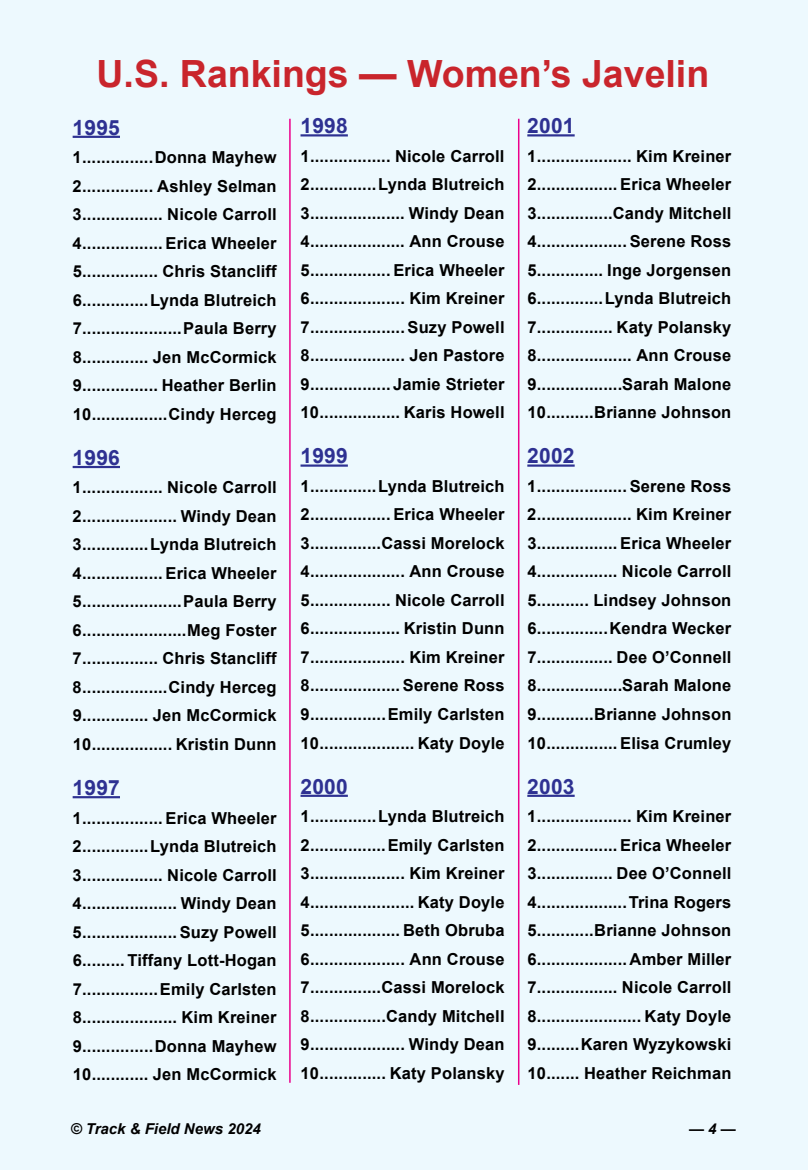
<style>
.page{position:relative;width:808px;height:1170px;background:#fff}
.page>*{position:absolute;margin:0;border:0;box-sizing:border-box;transform-origin:0 0}
.t1{font:700 37.5px "Arial";color:#c9252c}
.t2{font:700 21px "Arial";letter-spacing:.01em;color:#2e3192}
.t3{font:700 16.5px/28.5px "Arial";letter-spacing:.01em;color:#000;text-align:justify}
.t4{font:italic 700 15px "Arial";color:#000}
</style>
<div class="page">
<div style="left:0;top:0;width:808px;height:1169px;background:#edf9fe"></div>
<hr style="left:289px;top:119px;width:2px;height:963px;background:#ec008c">
<hr style="left:518px;top:119px;width:1px;height:965px;background:#ec008c">
<hr style="left:73px;top:136px;width:47px;height:2px;background:#2e3192">
<hr style="left:73px;top:466px;width:47px;height:2px;background:#2e3192">
<hr style="left:73px;top:796px;width:47px;height:2px;background:#2e3192">
<hr style="left:300px;top:134px;width:48px;height:2px;background:#2e3192">
<hr style="left:300px;top:464px;width:48px;height:2px;background:#2e3192">
<hr style="left:300px;top:794px;width:48px;height:2px;background:#2e3192">
<hr style="left:527px;top:134px;width:48px;height:2px;background:#2e3192">
<hr style="left:527px;top:464px;width:48px;height:2px;background:#2e3192">
<hr style="left:527px;top:794px;width:48px;height:2px;background:#2e3192">
<h1 class="t1" style="left:97px;top:49px;width:614px">U.S. Rankings — Women’s Javelin</h1>
<p class="t2" style="left:73px;top:113px;width:49px">1995</p>
<p class="t3" style="left:73px;top:144px;width:206px">1...............Donna Mayhew 2............... Ashley Selman 3................. Nicole Carroll 4................. Erica Wheeler 5................ Chris Stancliff 6..............Lynda Blutreich 7.....................Paula Berry 8.............. Jen McCormick 9................ Heather Berlin 10................Cindy Herceg</p>
<p class="t2" style="left:73px;top:443px;width:49px">1996</p>
<p class="t3" style="left:73px;top:474px;width:206px">1................. Nicole Carroll 2.................... Windy Dean 3..............Lynda Blutreich 4................. Erica Wheeler 5.....................Paula Berry 6......................Meg Foster 7................ Chris Stancliff 8..................Cindy Herceg 9.............. Jen McCormick 10................. Kristin Dunn</p>
<p class="t2" style="left:73px;top:773px;width:49px">1997</p>
<p class="t3" style="left:73px;top:804px;width:206px">1................. Erica Wheeler 2..............Lynda Blutreich 3................. Nicole Carroll 4.................... Windy Dean 5....................Suzy Powell 6......... Tiffany Lott-Hogan 7................Emily Carlsten 8.................... Kim Kreiner 9...............Donna Mayhew 10............ Jen McCormick</p>
<p class="t2" style="left:300px;top:112px;width:49px">1998</p>
<p class="t3" style="left:300px;top:142px;width:206px">1................. Nicole Carroll 2..............Lynda Blutreich 3.................... Windy Dean 4.................... Ann Crouse 5................. Erica Wheeler 6.................... Kim Kreiner 7....................Suzy Powell 8.................... Jen Pastore 9................. Jamie Strieter 10................. Karis Howell</p>
<p class="t2" style="left:300px;top:442px;width:49px">1999</p>
<p class="t3" style="left:300px;top:472px;width:206px">1..............Lynda Blutreich 2................. Erica Wheeler 3...............Cassi Morelock 4.................... Ann Crouse 5................. Nicole Carroll 6................... Kristin Dunn 7.................... Kim Kreiner 8................... Serene Ross 9................Emily Carlsten 10.................... Katy Doyle</p>
<p class="t2" style="left:300px;top:772px;width:49px">2000</p>
<p class="t3" style="left:300px;top:802px;width:206px">1..............Lynda Blutreich 2................Emily Carlsten 3.................... Kim Kreiner 4...................... Katy Doyle 5................... Beth Obruba 6.................... Ann Crouse 7...............Cassi Morelock 8................Candy Mitchell 9.................... Windy Dean 10.............. Katy Polansky</p>
<p class="t2" style="left:527px;top:112px;width:49px">2001</p>
<p class="t3" style="left:527px;top:142px;width:206px">1.................... Kim Kreiner 2................. Erica Wheeler 3................Candy Mitchell 4................... Serene Ross 5.............. Inge Jorgensen 6..............Lynda Blutreich 7................ Katy Polansky 8.................... Ann Crouse 9..................Sarah Malone 10..........Brianne Johnson</p>
<p class="t2" style="left:527px;top:442px;width:49px">2002</p>
<p class="t3" style="left:527px;top:472px;width:206px">1................... Serene Ross 2.................... Kim Kreiner 3................. Erica Wheeler 4................. Nicole Carroll 5........... Lindsey Johnson 6...............Kendra Wecker 7................ Dee O’Connell 8..................Sarah Malone 9............Brianne Johnson 10............... Elisa Crumley</p>
<p class="t2" style="left:527px;top:772px;width:49px">2003</p>
<p class="t3" style="left:527px;top:802px;width:206px">1.................... Kim Kreiner 2................. Erica Wheeler 3................ Dee O’Connell 4...................Trina Rogers 5............Brianne Johnson 6................... Amber Miller 7................. Nicole Carroll 8...................... Katy Doyle 9.........Karen Wyzykowski 10....... Heather Reichman</p>
<p class="t4" style="left:71px;top:1119px;width:192px">© Track &amp; Field News 2024</p>
<p class="t4" style="left:689px;top:1119px;width:48px">— 4 —</p>
</div>
